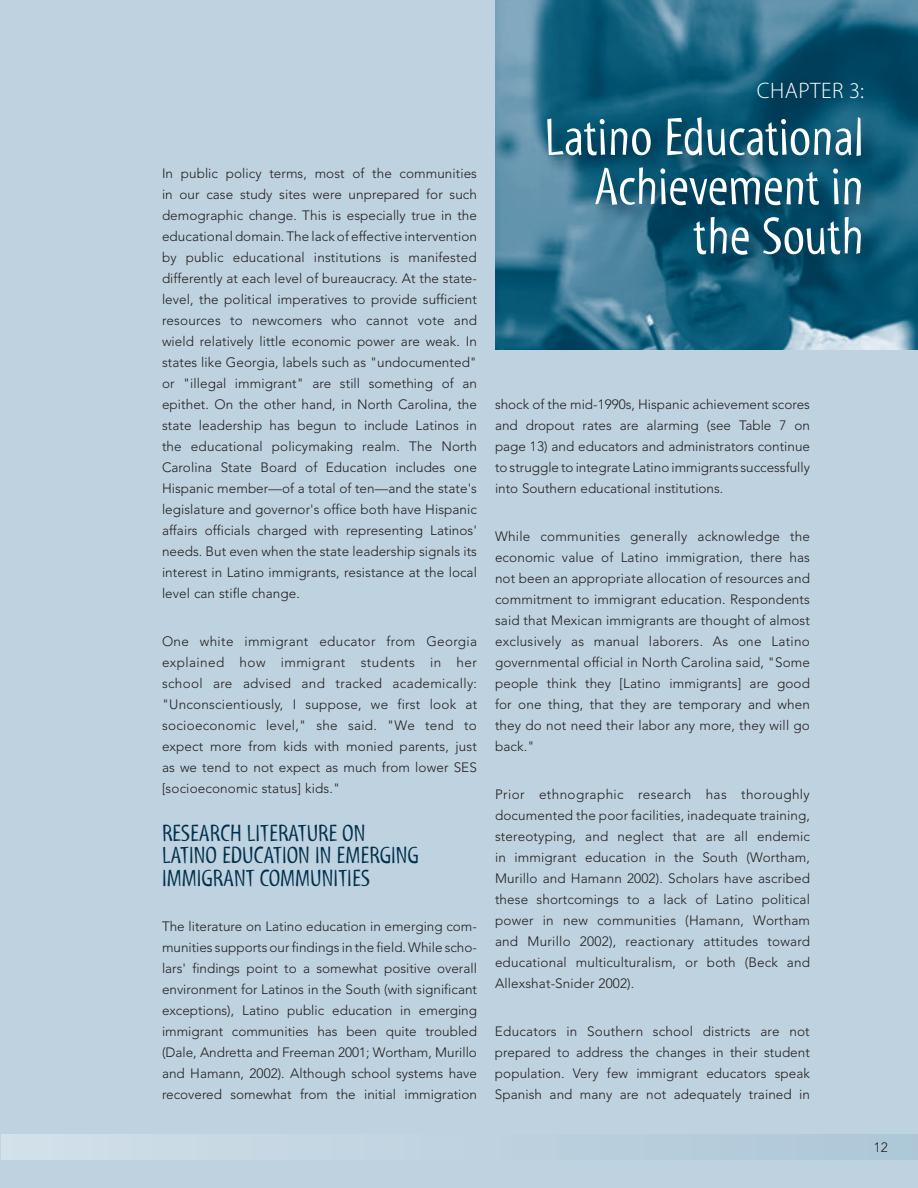
<style>
.page{position:relative;width:918px;height:1188px;background:#bfd2df}
.page>*{position:absolute;margin:0;border:0;box-sizing:border-box;transform-origin:0 0}
.t1{font:54px/49.5px "Myriad Std Tilt";color:#fff;text-align:right}
.t2{font:24px/22.5px "Myriad Std Tilt";color:#00314c}
.t3{font:300 22.5px "Myriad Pro";letter-spacing:.02em;color:#fff}
.t4{font:300 13.5px/21px "Avenir";letter-spacing:.005em;color:#231f20;text-align:justify}
</style>
<div class="page">
<img style="left:495px;top:0;width:423px;height:350px">
<svg style="left:542px;top:77px;width:340px;height:198px;background:#135975"></svg>
<div style="left:1px;top:1134px;width:917px;height:26px;background:linear-gradient(to right,#d2e0e9,#acc6d6)"></div>
<p class="t4" style="left:162px;top:163px;width:317px">In public policy terms, most of the communities in our case study sites were unprepared for such demographic change. This is especially true in the educational domain. The lack of effective intervention by public educational institutions is manifested differently at each level of bureaucracy. At the state&shy;level, the political imperatives to provide sufficient resources to newcomers who cannot vote and wield relatively little economic power are weak. In states like Georgia, labels such as "undocumented" or "illegal immigrant" are still something of an epithet. On the other hand, in North Carolina, the state leadership has begun to include Latinos in the educational policymaking realm. The North Carolina State Board of Education includes one Hispanic member—of a total of ten—and the state's legislature and governor's office both have Hispanic affairs officials charged with representing Latinos' needs. But even when the state leadership signals its interest in Latino immigrants, resistance at the local level can stifle change.</p>
<p class="t4" style="left:162px;top:631px;width:317px">One white immigrant educator from Georgia explained how immigrant students in her school are advised and tracked academically: "Unconscientiously, I suppose, we first look at socioeconomic level," she said. "We tend to expect more from kids with monied parents, just as we tend to not expect as much from lower SES [socioeconomic status] kids."</p>
<h2 class="t2" style="left:162px;top:822px;width:258px">RESEARCH LITERATURE ON<br>LATINO EDUCATION IN EMERGING<br>IMMIGRANT COMMUNITIES</h2>
<p class="t4" style="left:162px;top:916px;width:317px">The literature on Latino education in emerging com&shy;munities supports our findings in the field. While scho&shy;lars' findings point to a somewhat positive overall environment for Latinos in the South (with significant exceptions), Latino public education in emerging immigrant communities has been quite troubled (Dale, Andretta and Freeman 2001; Wortham, Murillo and Hamann, 2002). Although school systems have recovered somewhat from the initial immigration</p>
<h3 class="t3" style="left:757px;top:78px;width:109px">CHAPTER 3:</h3>
<h1 class="t1" style="left:545px;top:113px;width:321px">Latino Educational<br>Achievement in the South</h1>
<p class="t4" style="left:495px;top:394px;width:317px">shock of the mid-1990s, Hispanic achievement scores and dropout rates are alarming (see Table 7 on page 13) and educators and administrators continue to struggle to integrate Latino immigrants successfully into Southern educational institutions.</p>
<p class="t4" style="left:495px;top:526px;width:317px">While communities generally acknowledge the economic value of Latino immigration, there has not been an appropriate allocation of resources and commitment to immigrant education. Respondents said that Mexican immigrants are thought of almost exclusively as manual laborers. As one Latino governmental official in North Carolina said, "Some people think they [Latino immigrants] are good for one thing, that they are temporary and when they do not need their labor any more, they will go back."</p>
<p class="t4" style="left:495px;top:784px;width:317px">Prior ethnographic research has thoroughly documented the poor facilities, inadequate training, stereotyping, and neglect that are all endemic in immigrant education in the South (Wortham, Murillo and Hamann 2002). Scholars have ascribed these shortcomings to a lack of Latino political power in new communities (Hamann, Wortham and Murillo 2002), reactionary attitudes toward educational multiculturalism, or both (Beck and Allexshat-Snider 2002).</p>
<p class="t4" style="left:495px;top:1021px;width:316px">Educators in Southern school districts are not prepared to address the changes in their student population. Very few immigrant educators speak Spanish and many are not adequately trained in</p>
<p class="t4" style="left:874px;top:1137px;width:16px">12</p>
</div>
